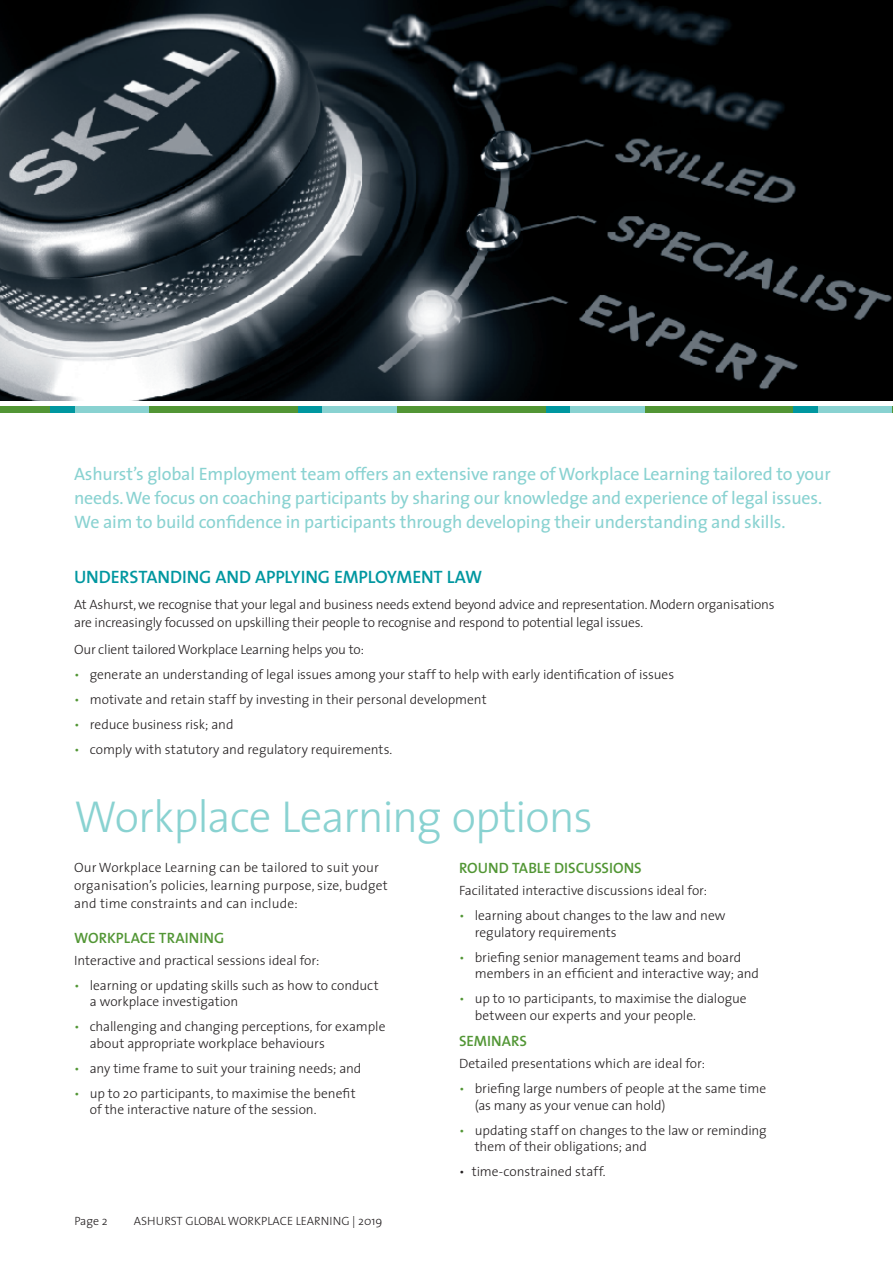
<style>
.page{position:relative;width:893px;height:1263px;background:#fff}
.page>*{position:absolute;margin:0;border:0;box-sizing:border-box;transform-origin:0 0}
.t1{font:300 45px "The Sans";letter-spacing:-.025em;color:#89d2d1}
.t2{font:18px/24px "The Sans";letter-spacing:-.01em;color:#89d2d1}
.t3{font:600 18px "The Sans";letter-spacing:-.01em;color:#0097a0}
.t4{font:600 15px "The Sans";color:#529635}
.t5{font:300 13.5px/16.5px "The Sans";letter-spacing:-.005em;color:#231f20}
.t6{font:300 12px "The Sans";color:#231f20}
.s1{color:#529635}
</style>
<div class="page">
<div style="left:570px;top:406px;width:75px;height:7px;background:#89d2d1"></div>
<div style="left:322px;top:406px;width:75px;height:7px;background:#89d2d1"></div>
<div style="left:74px;top:406px;width:75px;height:7px;background:#89d2d1"></div>
<div style="left:545px;top:406px;width:25px;height:7px;background:#0097a0"></div>
<div style="left:297px;top:406px;width:25px;height:7px;background:#0097a0"></div>
<div style="left:28px;top:406px;width:46px;height:7px;background:#0097a0"></div>
<div style="left:645px;top:406px;width:148px;height:7px;background:#529635"></div>
<div style="left:818px;top:406px;width:75px;height:7px;background:#89d2d1"></div>
<div style="left:793px;top:406px;width:25px;height:7px;background:#0097a0"></div>
<div style="left:397px;top:406px;width:148px;height:7px;background:#529635"></div>
<div style="left:149px;top:406px;width:148px;height:7px;background:#529635"></div>
<div style="left:0;top:406px;width:49px;height:7px;background:#529635"></div>
<img style="left:0;top:0;width:893px;height:400px">
<p class="t2" style="left:74px;top:462px;width:758px">Ashurst’s global Employment team offers an extensive range of Workplace Learning tailored to your needs. We focus on coaching participants by sharing our knowledge and experience of legal issues.<br>We aim to build confidence in participants through developing their understanding and skills.</p>
<h2 class="t3" style="left:74px;top:565px;width:410px">UNDERSTANDING AND APPLYING EMPLOYMENT LAW</h2>
<p class="t5" style="left:74px;top:596px;width:702px;line-height:18px">At Ashurst, we recognise that your legal and business needs extend beyond advice and representation. Modern organisations are increasingly focussed on upskilling their people to recognise and respond to potential legal issues.</p>
<p class="t5" style="left:74px;top:641px;width:291px">Our client tailored Workplace Learning helps you to:</p>
<p class="t5" style="left:74px;top:666px;width:602px"><span class="s1">•</span> generate an understanding of legal issues among your staff to help with early identification of issues</p>
<p class="t5" style="left:74px;top:691px;width:414px"><span class="s1">•</span> motivate and retain staff by investing in their personal development</p>
<p class="t5" style="left:74px;top:716px;width:161px"><span class="s1">•</span> reduce business risk; and</p>
<p class="t5" style="left:74px;top:741px;width:320px"><span class="s1">•</span> comply with statutory and regulatory requirements.</p>
<h1 class="t1" style="left:74px;top:788px;width:520px">Workplace Learning options</h1>
<p class="t5" style="left:74px;top:858px;width:315px;line-height:18px">Our Workplace Learning can be tailored to suit your organisation’s policies, learning purpose, size, budget and time constraints and can include:</p>
<p class="t4" style="left:74px;top:928px;width:152px">WORKPLACE TRAINING</p>
<p class="t5" style="left:74px;top:952px;width:247px">Interactive and practical sessions ideal for:</p>
<p class="t5" style="left:90px;top:977px;width:291px;text-indent:-16px"><span class="s1">•</span> learning or updating skills such as how to conduct a workplace investigation</p>
<p class="t5" style="left:90px;top:1019px;width:297px;text-indent:-16px"><span class="s1">•</span> challenging and changing perceptions, for example about appropriate workplace behaviours</p>
<p class="t5" style="left:74px;top:1060px;width:289px"><span class="s1">•</span> any time frame to suit your training needs; and</p>
<p class="t5" style="left:90px;top:1085px;width:267px;text-indent:-16px"><span class="s1">•</span> up to 20 participants, to maximise the benefit of the interactive nature of the session.</p>
<p class="t6" style="left:74px;top:1213px;width:35px">Page 2</p>
<p class="t6" style="left:134px;top:1213px;width:250px">ASHURST GLOBAL WORKPLACE LEARNING | 2019</p>
<p class="t4" style="left:459px;top:858px;width:184px">ROUND TABLE DISCUSSIONS</p>
<p class="t5" style="left:459px;top:882px;width:250px">Facilitated interactive discussions ideal for:</p>
<p class="t5" style="left:475px;top:907px;width:252px;text-indent:-16px"><span class="s1">•</span> learning about changes to the law and new regulatory requirements</p>
<p class="t5" style="left:475px;top:949px;width:286px;text-indent:-16px"><span class="s1">•</span> briefing senior management teams and board members in an efficient and interactive way; and</p>
<p class="t5" style="left:475px;top:990px;width:273px;text-indent:-16px"><span class="s1">•</span> up to 10 participants, to maximise the dialogue between our experts and your people.</p>
<p class="t4" style="left:459px;top:1031px;width:70px">SEMINARS</p>
<p class="t5" style="left:459px;top:1056px;width:248px">Detailed presentations which are ideal for:</p>
<p class="t5" style="left:475px;top:1081px;width:293px;text-indent:-16px"><span class="s1">•</span> briefing large numbers of people at the same time (as many as your venue can hold)</p>
<p class="t5" style="left:475px;top:1122px;width:293px;text-indent:-16px"><span class="s1">•</span> updating staff on changes to the law or reminding them of their obligations; and</p>
<p class="t5" style="left:459px;top:1164px;width:148px">• time-constrained staff.</p>
</div>
